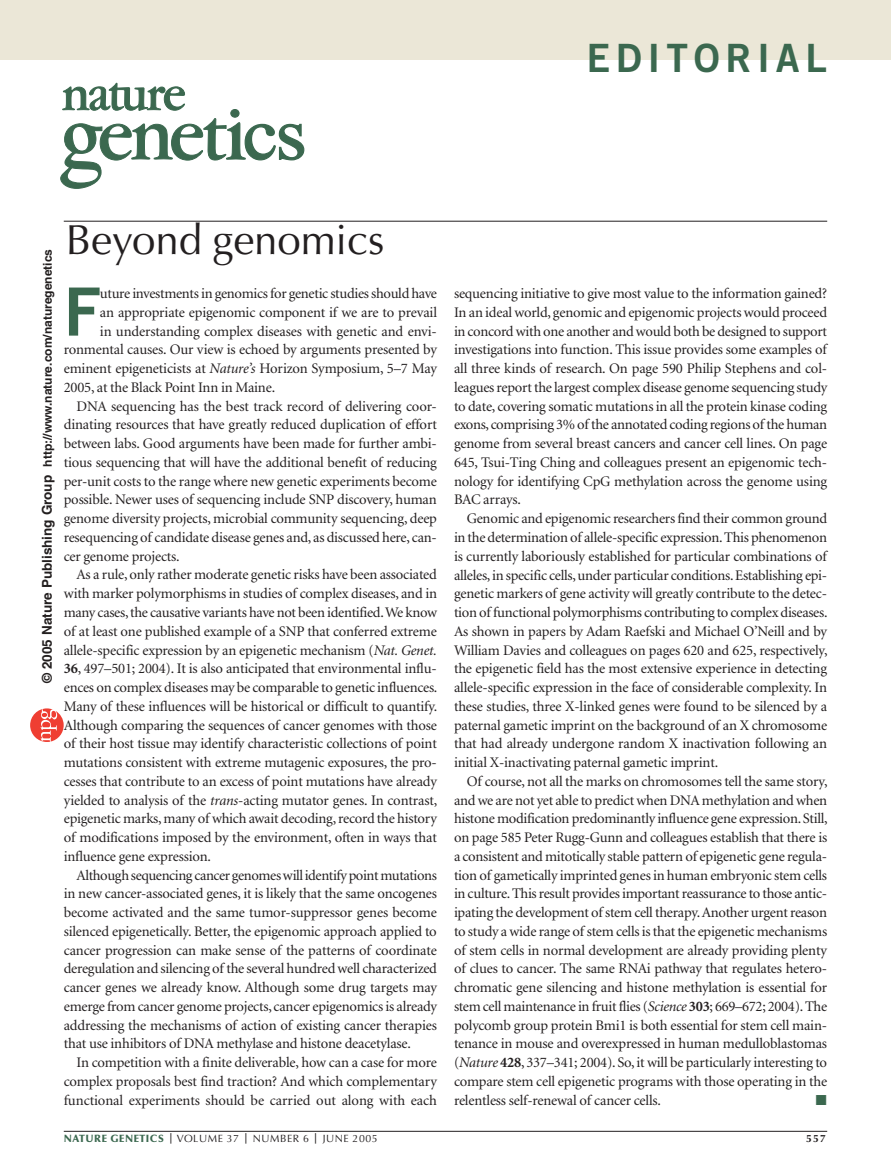
<style>
.page{position:relative;width:891px;height:1175px;background:#fff}
.page>*{position:absolute;margin:0;border:0;box-sizing:border-box;transform-origin:0 0}
.t1{font:66.6px "Trade Gothic Bold Two";color:#3b684f}
.t2{font:42px "Optima";letter-spacing:-.005em;color:#231f20}
.t3{font:39px "Trade Gothic Bold Two";letter-spacing:.145em;color:#3b684f}
.t4{font:14.7px/18.8px "Minion";letter-spacing:-.015em;color:#231f20;text-align:justify}
.t5{font:700 12px "Helvetica";color:#231f1f}
.t6{font:10.5px "Optima";letter-spacing:.05em;color:#231f20}
.t7{font:700 10.5px "Optima";color:#231f20}
.s1{font-size:13.5px}
.s2{font-style:italic}
.s3{font-weight:700}
.s4{font-weight:900;color:#3b684f}
</style>
<div class="page">
<div style="left:0;top:0;width:891px;height:60px;background:#ebe7d7"></div>
<hr style="left:64px;top:1131px;width:763px;height:1px;background:#231f20">
<svg style="left:60px;top:82px;width:245px;height:107px"></svg>
<hr style="left:64px;top:221px;width:763px;height:1px;background:#231f20">
<svg style="left:30px;top:708px;width:34px;height:34px"></svg>
<h3 class="t3" style="left:586px;top:44px;width:242px">EDITORIAL</h3>
<p class="t5" style="left:40px;top:683px;width:436px;rotate:-90deg"><span class="s1">© 2005 Nature Publishing Group</span> http://www.nature.com/naturegenetics</p>
<h2 class="t2" style="left:66px;top:222px;width:320px">Beyond genomics</h2>
<h1 class="t1" style="left:64px;top:287px;width:39px">F</h1>
<p class="t4" style="left:100px;top:285px;width:339px">uture investments in genomics for genetic studies should have</p>
<p class="t4" style="left:100px;top:304px;width:339px">an appropriate epigenomic component if we are to prevail</p>
<p class="t4" style="left:100px;top:323px;width:339px">in understanding complex diseases with genetic and envi-</p>
<p class="t4" style="left:64px;top:341px;width:375px">ronmental causes. Our view is echoed by arguments presented by</p>
<p class="t4" style="left:64px;top:360px;width:375px">eminent epigeneticists at <span class="s2">Nature’s</span> Horizon Symposium, 5–7 May</p>
<p class="t4" style="left:64px;top:379px;width:213px">2005, at the Black Point Inn in Maine.</p>
<p class="t4" style="left:77px;top:398px;width:362px">DNA sequencing has the best track record of delivering coor-</p>
<p class="t4" style="left:64px;top:416px;width:375px">dinating resources that have greatly reduced duplication of effort</p>
<p class="t4" style="left:64px;top:435px;width:375px">between labs. Good arguments have been made for further ambi-</p>
<p class="t4" style="left:64px;top:454px;width:375px">tious sequencing that will have the additional benefit of reducing</p>
<p class="t4" style="left:64px;top:473px;width:375px">per-unit costs to the range where new genetic experiments become</p>
<p class="t4" style="left:64px;top:491px;width:375px">possible. Newer uses of sequencing include SNP discovery, human</p>
<p class="t4" style="left:64px;top:510px;width:375px">genome diversity projects, microbial community sequencing, deep</p>
<p class="t4" style="left:64px;top:529px;width:375px">resequencing of candidate disease genes and, as discussed here, can-</p>
<p class="t4" style="left:64px;top:548px;width:117px">cer genome projects.</p>
<p class="t4" style="left:77px;top:566px;width:362px">As a rule, only rather moderate genetic risks have been associated</p>
<p class="t4" style="left:64px;top:585px;width:375px">with marker polymorphisms in studies of complex diseases, and in</p>
<p class="t4" style="left:64px;top:604px;width:375px">many cases, the causative variants have not been identified. We know</p>
<p class="t4" style="left:64px;top:623px;width:375px">of at least one published example of a SNP that conferred extreme</p>
<p class="t4" style="left:64px;top:641px;width:375px">allele-specific expression by an epigenetic mechanism (<span class="s2">Nat. Genet.</span></p>
<p class="t4" style="left:64px;top:660px;width:375px"><span class="s3">36</span>, 497–501; 2004). It is also anticipated that environmental influ-</p>
<p class="t4" style="left:64px;top:679px;width:375px">ences on complex diseases may be comparable to genetic influences.</p>
<p class="t4" style="left:64px;top:698px;width:375px">Many of these influences will be historical or difficult to quantify.</p>
<p class="t4" style="left:64px;top:716px;width:375px">Although comparing the sequences of cancer genomes with those</p>
<p class="t4" style="left:64px;top:735px;width:375px">of their host tissue may identify characteristic collections of point</p>
<p class="t4" style="left:64px;top:754px;width:375px">mutations consistent with extreme mutagenic exposures, the pro-</p>
<p class="t4" style="left:64px;top:773px;width:375px">cesses that contribute to an excess of point mutations have already</p>
<p class="t4" style="left:64px;top:791px;width:375px">yielded to analysis of the <span class="s2">trans</span>-acting mutator genes. In contrast,</p>
<p class="t4" style="left:64px;top:810px;width:375px">epigenetic marks, many of which await decoding, record the history</p>
<p class="t4" style="left:64px;top:829px;width:375px">of modifications imposed by the environment, often in ways that</p>
<p class="t4" style="left:64px;top:848px;width:149px">influence gene expression.</p>
<p class="t4" style="left:77px;top:866px;width:362px">Although sequencing cancer genomes will identify point mutations</p>
<p class="t4" style="left:64px;top:885px;width:375px">in new cancer-associated genes, it is likely that the same oncogenes</p>
<p class="t4" style="left:64px;top:904px;width:375px">become activated and the same tumor-suppressor genes become</p>
<p class="t4" style="left:64px;top:923px;width:375px">silenced epigenetically. Better, the epigenomic approach applied to</p>
<p class="t4" style="left:64px;top:941px;width:375px">cancer progression can make sense of the patterns of coordinate</p>
<p class="t4" style="left:64px;top:960px;width:375px">deregulation and silencing of the several hundred well characterized</p>
<p class="t4" style="left:64px;top:979px;width:375px">cancer genes we already know. Although some drug targets may</p>
<p class="t4" style="left:64px;top:998px;width:375px">emerge from cancer genome projects, cancer epigenomics is already</p>
<p class="t4" style="left:64px;top:1016px;width:375px">addressing the mechanisms of action of existing cancer therapies</p>
<p class="t4" style="left:64px;top:1035px;width:349px">that use inhibitors of DNA methylase and histone deacetylase.</p>
<p class="t4" style="left:77px;top:1054px;width:362px">In competition with a finite deliverable, how can a case for more</p>
<p class="t4" style="left:64px;top:1073px;width:375px">complex proposals best find traction? And which complementary</p>
<p class="t4" style="left:64px;top:1091px;width:375px">functional experiments should be carried out along with each</p>
<p class="t4" style="left:454px;top:285px;width:375px">sequencing initiative to give most value to the information gained?<br>In an ideal world, genomic and epigenomic projects would proceed in concord with one another and would both be designed to support investigations into function. This issue provides some examples of all three kinds of research. On page 590 Philip Stephens and col&shy;leagues report the largest complex disease genome sequencing study to date, covering somatic mutations in all the protein kinase coding exons, comprising 3% of the annotated coding regions of the human genome from several breast cancers and cancer cell lines. On page 645, Tsui-Ting Ching and colleagues present an epigenomic tech&shy;nology for identifying CpG methylation across the genome using BAC arrays.</p>
<p class="t4" style="left:454px;top:510px;width:375px;text-indent:13px">Genomic and epigenomic researchers find their common ground in the determination of allele-specific expression. This phenomenon is currently laboriously established for particular combinations of alleles, in specific cells, under particular conditions. Establishing epi&shy;genetic markers of gene activity will greatly contribute to the detec&shy;tion of functional polymorphisms contributing to complex diseases.<br>As shown in papers by Adam Raefski and Michael O’Neill and by William Davies and colleagues on pages 620 and 625, respectively, the epigenetic field has the most extensive experience in detecting allele-specific expression in the face of considerable complexity. In these studies, three X-linked genes were found to be silenced by a paternal gametic imprint on the background of an X chromosome that had already undergone random X inactivation following an initial X-inactivating paternal gametic imprint.</p>
<p class="t4" style="left:454px;top:773px;width:375px;text-indent:13px">Of course, not all the marks on chromosomes tell the same story, and we are not yet able to predict when DNA methylation and when histone modification predominantly influence gene expression. Still, on page 585 Peter Rugg-Gunn and colleagues establish that there is a consistent and mitotically stable pattern of epigenetic gene regula&shy;tion of gametically imprinted genes in human embryonic stem cells in culture. This result provides important reassurance to those antic&shy;ipating the development of stem cell therapy. Another urgent reason to study a wide range of stem cells is that the epigenetic mechanisms of stem cells in normal development are already providing plenty of clues to cancer. The same RNAi pathway that regulates hetero&shy;chromatic gene silencing and histone methylation is essential for stem cell maintenance in fruit flies (<span class="s2">Science</span> <span class="s3">303</span>; 669–672; 2004). The polycomb group protein Bmi1 is both essential for stem cell main&shy;tenance in mouse and overexpressed in human medulloblastomas (<span class="s2">Nature</span> <span class="s3">428</span>, 337–341; 2004). So, it will be particularly interesting to compare stem cell epigenetic programs with those operating in the relentless self-renewal of cancer cells.</p>
<p class="t6" style="left:64px;top:1133px;width:315px"><span class="s4">NATURE GENETICS</span> <span class="s3">|</span> VOLUME 37 <span class="s3">|</span> NUMBER 6 <span class="s3">|</span> JUNE 2005</p>
<p class="t7" style="left:806px;top:1133px;width:21px">557</p>
</div>
